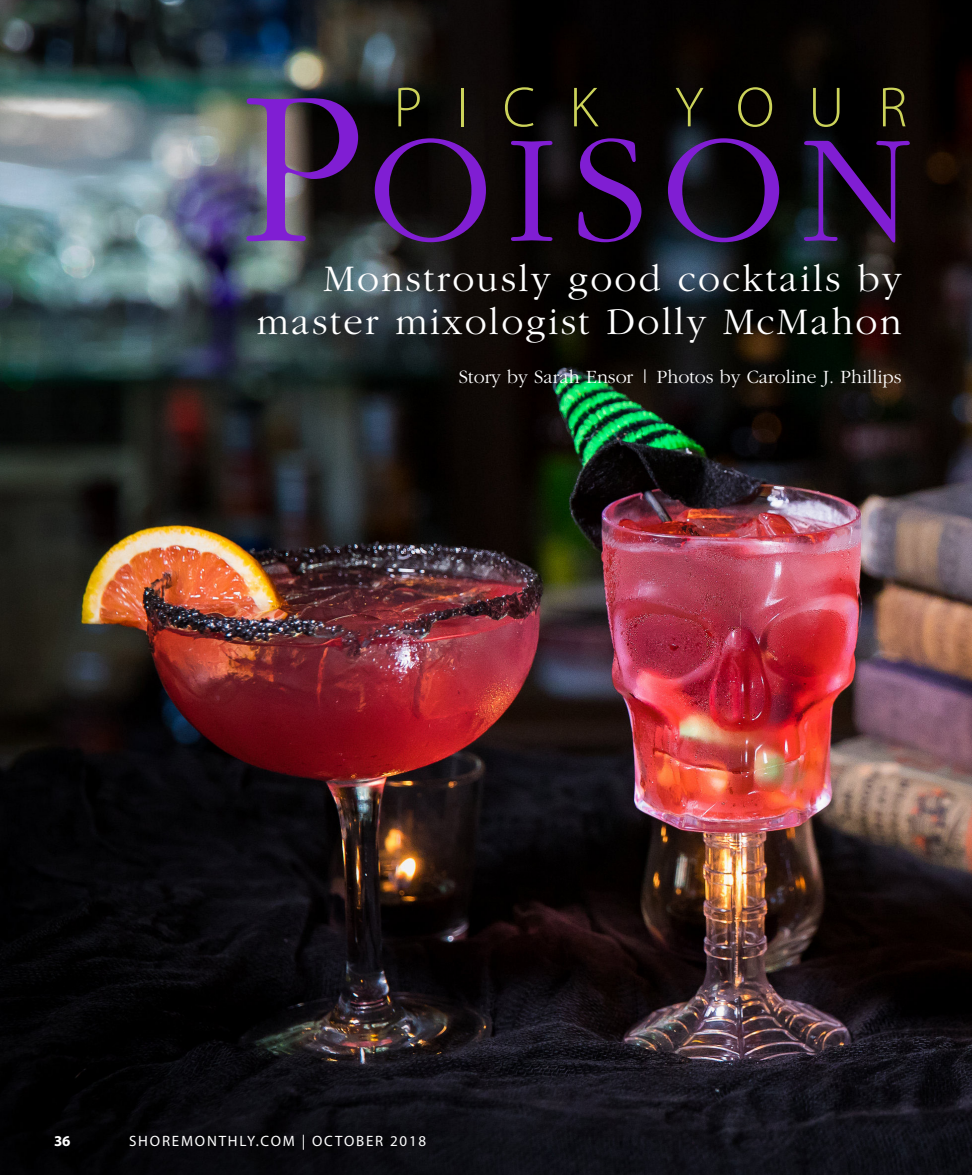
<style>
.page{position:relative;width:972px;height:1175px;background:#fff}
.page>*{position:absolute;margin:0;border:0;box-sizing:border-box;transform-origin:0 0}
.Body_1{font:300 228px "Garamond";color:#801ed3}
.Body_1-2{font:300 159.6px "Garamond";letter-spacing:.085em;color:#801ed3}
.Body_1-3{font:300 57px "Myriad Pro";letter-spacing:.6em;color:#ccd35a}
.Body_1-4{font:300 39px "Garamond";letter-spacing:.06em;color:#fff}
.Body_1-5{font:300 19.5px "Garamond";color:#fff}
.t1{font:15px "Myriad Pro";letter-spacing:.12em;color:#fff}
.t2{font:700 15px "Myriad Pro";color:#fff}
</style>
<div class="page">
<img style="left:0;top:0;width:972px;height:1174px">
<p class="Body_1-3" style="left:394px;top:73px;width:206px">PICK</p>
<p class="Body_1-3" style="left:675px;top:73px;width:234px">YOUR</p>
<p class="Body_1" style="left:241px;top:44px;width:129px">P</p>
<p class="Body_1-4" style="left:324px;top:257px;width:580px">Monstrously good cocktails by</p>
<p class="Body_1-2" style="left:369px;top:103px;width:545px">OISON</p>
<p class="Body_1-4" style="left:257px;top:300px;width:646px">master mixologist Dolly McMahon</p>
<p class="Body_1-5" style="left:459px;top:366px;width:444px">Story by Sarah Ensor | Photos by Caroline J. Phillips</p>
<p class="t2" style="left:54px;top:1131px;width:18px">36</p>
<p class="t1" style="left:129px;top:1131px;width:299px">SHOREMONTHLY.COM | OCTOBER 2018</p>
</div>
